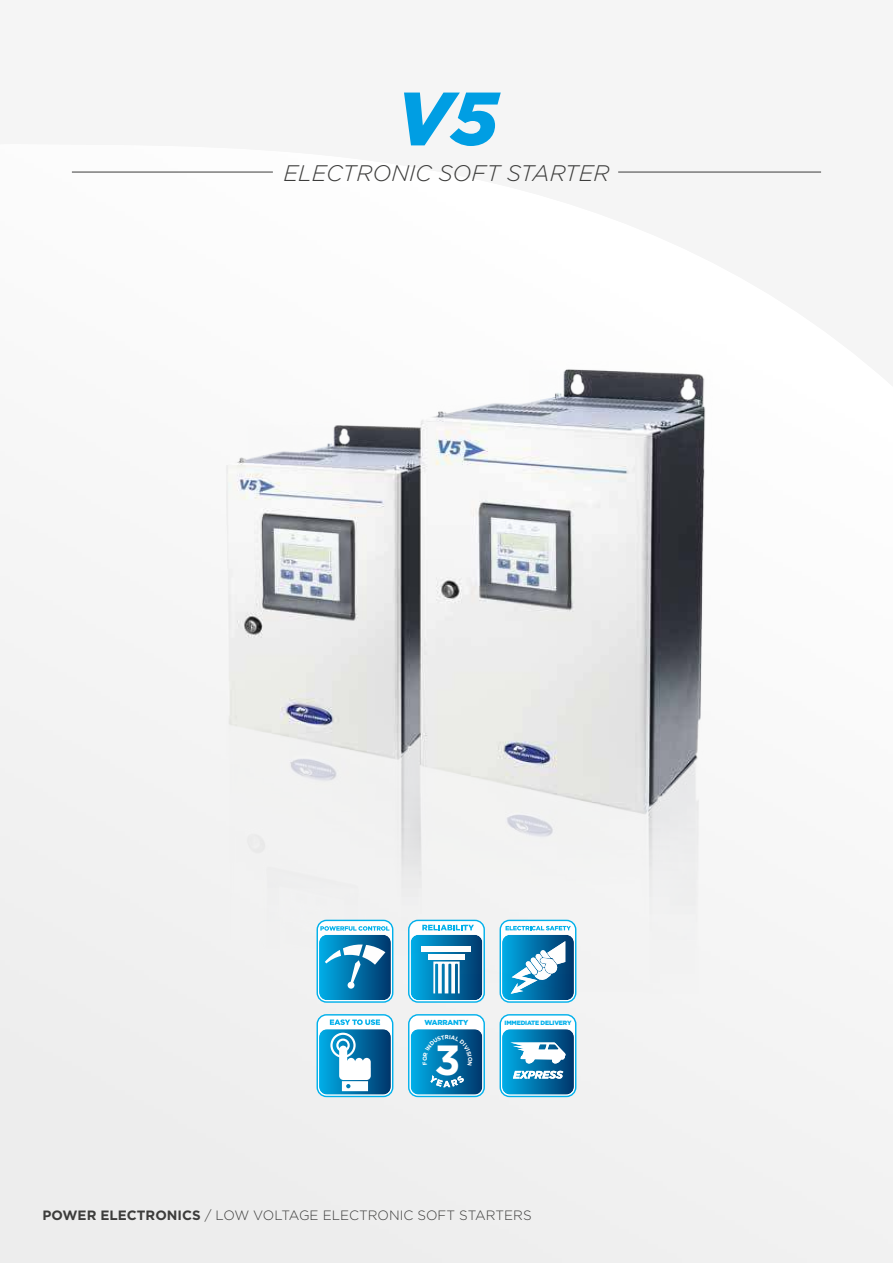
<style>
.page{position:relative;width:893px;height:1263px;background:#f5f5f5}
.page>*{position:absolute;margin:0;border:0;box-sizing:border-box;transform-origin:0 0}
.t1{font:italic 900 75px "Gotham";color:#009ee3}
.t2{font:700 42.15px "Gotham";color:#fff}
.t3{font:italic 300 22.5px "Gotham";color:#3c3c3b}
.t4{font:300 13.5px "Gotham";color:#3c3c3b}
.t5{font:900 7.2px "Gotham";letter-spacing:-.02em;color:#00b0eb}
.t6{font:900 6.15px "Gotham";letter-spacing:-.03em;color:#00b0eb}
.s1{font-weight:700}
</style>
<div class="page">
<hr style="left:72px;top:172px;width:201px;height:1px;background:#3c3c3b">
<hr style="left:618px;top:172px;width:203px;height:1px;background:#3c3c3b">
<div style="left:317px;top:1015px;width:76px;height:81px;background:#fff;border-radius:9px"></div>
<div style="left:317px;top:1014px;width:76px;height:83px;border:1px solid #00b0eb;border-radius:9px"></div>
<img style="left:319px;top:1029px;width:72px;height:66px">
<div style="left:330px;top:1033px;width:26px;height:25px;border:2px solid #fff;border-radius:50%"></div>
<div style="left:336px;top:1038px;width:14px;height:14px;border:2px solid #fff;border-radius:50%"></div>
<svg style="left:339px;top:1045px;width:32px;height:46px"></svg>
<svg style="left:330px;top:1019px;width:50px;height:6px"></svg>
<div style="left:409px;top:1015px;width:75px;height:81px;background:#fff;border-radius:9px"></div>
<div style="left:408px;top:1014px;width:77px;height:83px;border:1px solid #00b0eb;border-radius:9px"></div>
<img style="left:411px;top:1029px;width:71px;height:66px">
<div style="left:500px;top:1015px;width:76px;height:81px;background:#fff;border-radius:9px"></div>
<div style="left:500px;top:1014px;width:76px;height:83px;border:1px solid #00b0eb;border-radius:9px"></div>
<img style="left:502px;top:1029px;width:72px;height:66px">
<img style="left:229px;top:369px;width:476px;height:634px">
<svg style="left:423px;top:1035px;width:49px;height:31px;background:#0070a8"></svg>
<h1 class="t1" style="left:396px;top:85px;width:103px">V5</h1>
<h3 class="t3" style="left:284px;top:163px;width:327px">ELECTRONIC SOFT STARTER</h3>
<p class="t5" style="left:424px;top:1019px;width:46px">WARRANTY</p>
<h2 class="t2" style="left:434px;top:1041px;width:28px">3</h2>
<p class="t6" style="left:505px;top:1020px;width:68px">IMMEDIATE DELIVERY</p>
<p class="t4" style="left:43px;top:1210px;width:491px"><span class="s1">POWER ELECTRONICS</span> / LOW VOLTAGE ELECTRONIC SOFT STARTERS</p>
</div>
